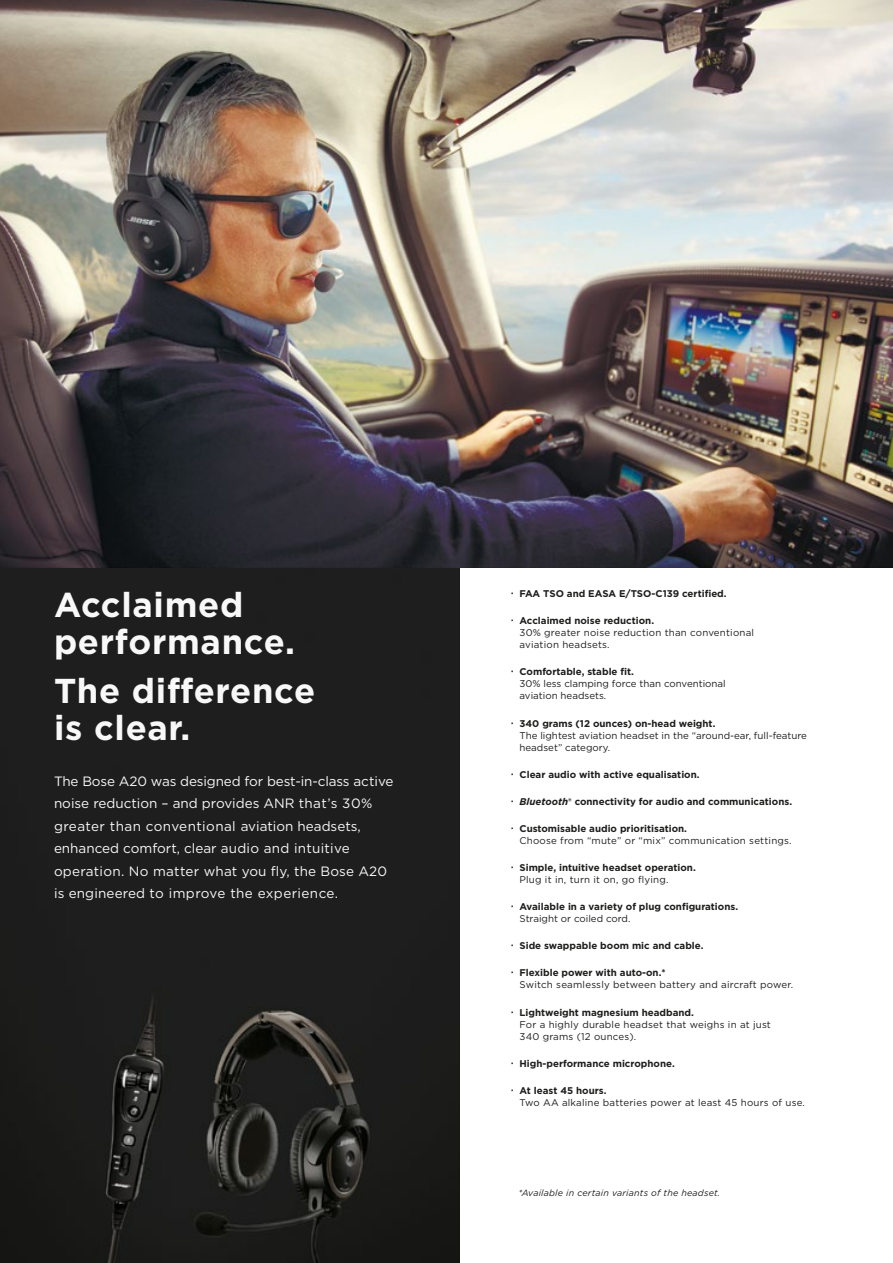
<style>
.page{position:relative;width:893px;height:1263px;background:#fff}
.page>*{position:absolute;margin:0;border:0;box-sizing:border-box;transform-origin:0 0}
.t1{font:700 34.5px/36.9px "Gotham";letter-spacing:.02em;color:#f7f8f7}
.t2{font:13.5px/22.5px "Gotham";color:#f7f8f7}
.t3{font:700 9.75px "Gotham";color:#1d1e1c}
.t4{font:9.75px/12px "Gotham";letter-spacing:.02em;color:#1d1e1c}
.t5{font:9.75px/12px "Gotham";color:#1d1e1c}
.t6{font:italic 9px "Gotham";letter-spacing:.02em;color:#1d1e1c}
.s1{font-style:italic}
</style>
<div class="page">
<img style="left:0;top:567px;width:459px;height:696px">
<img style="left:0;top:0;width:893px;height:567px">
<h1 class="t1" style="left:54px;top:586px;width:243px">Acclaimed performance.</h1>
<h1 class="t1" style="left:54px;top:672px;width:263px">The difference is clear.</h1>
<p class="t2" style="left:54px;top:769px;width:341px">The Bose A20 was designed for best-in-class active noise reduction – and provides ANR that’s 30% greater than conventional aviation headsets, enhanced comfort, clear audio and intuitive operation. No matter what you fly, the Bose A20 is engineered to improve the experience.</p>
<p class="t3" style="left:519px;top:587px;width:209px">FAA TSO and EASA E/TSO-C139 certified.</p>
<p class="t3" style="left:519px;top:614px;width:136px">Acclaimed noise reduction.</p>
<p class="t4" style="left:519px;top:627px;width:236px">30% greater noise reduction than conventional aviation headsets.</p>
<p class="t3" style="left:519px;top:665px;width:116px">Comfortable, stable fit.</p>
<p class="t5" style="left:519px;top:678px;width:208px">30% less clamping force than conventional aviation headsets.</p>
<p class="t3" style="left:519px;top:717px;width:197px">340 grams (12 ounces) on-head weight.</p>
<p class="t5" style="left:519px;top:729px;width:289px">The lightest aviation headset in the “around-ear, full-feature headset” category.</p>
<p class="t3" style="left:519px;top:768px;width:182px">Clear audio with active equalisation.</p>
<p class="t3" style="left:519px;top:795px;width:274px"><span class="s1">Bluetooth</span>® connectivity for audio and communications.</p>
<p class="t3" style="left:519px;top:822px;width:169px">Customisable audio prioritisation.</p>
<p class="t4" style="left:519px;top:834px;width:274px">Choose from “mute” or “mix” communication settings.</p>
<p class="t3" style="left:519px;top:861px;width:178px">Simple, intuitive headset operation.</p>
<p class="t4" style="left:519px;top:873px;width:150px">Plug it in, turn it on, go flying.</p>
<p class="t3" style="left:519px;top:900px;width:220px">Available in a variety of plug configurations.</p>
<p class="t5" style="left:519px;top:912px;width:112px">Straight or coiled cord.</p>
<p class="t3" style="left:519px;top:939px;width:186px">Side swappable boom mic and cable.</p>
<p class="t3" style="left:519px;top:966px;width:148px">Flexible power with auto-on.*</p>
<p class="t4" style="left:519px;top:979px;width:275px">Switch seamlessly between battery and aircraft power.</p>
<p class="t3" style="left:519px;top:1006px;width:176px">Lightweight magnesium headband.</p>
<p class="t4" style="left:519px;top:1018px;width:253px">For a highly durable headset that weighs in at just<br>340 grams (12 ounces).</p>
<p class="t3" style="left:519px;top:1057px;width:157px">High-performance microphone.</p>
<p class="t3" style="left:519px;top:1084px;width:89px">At least 45 hours.</p>
<p class="t4" style="left:519px;top:1096px;width:287px">Two AA alkaline batteries power at least 45 hours of use.</p>
<p class="t6" style="left:518px;top:1187px;width:203px">*Available in certain variants of the headset.</p>
</div>
